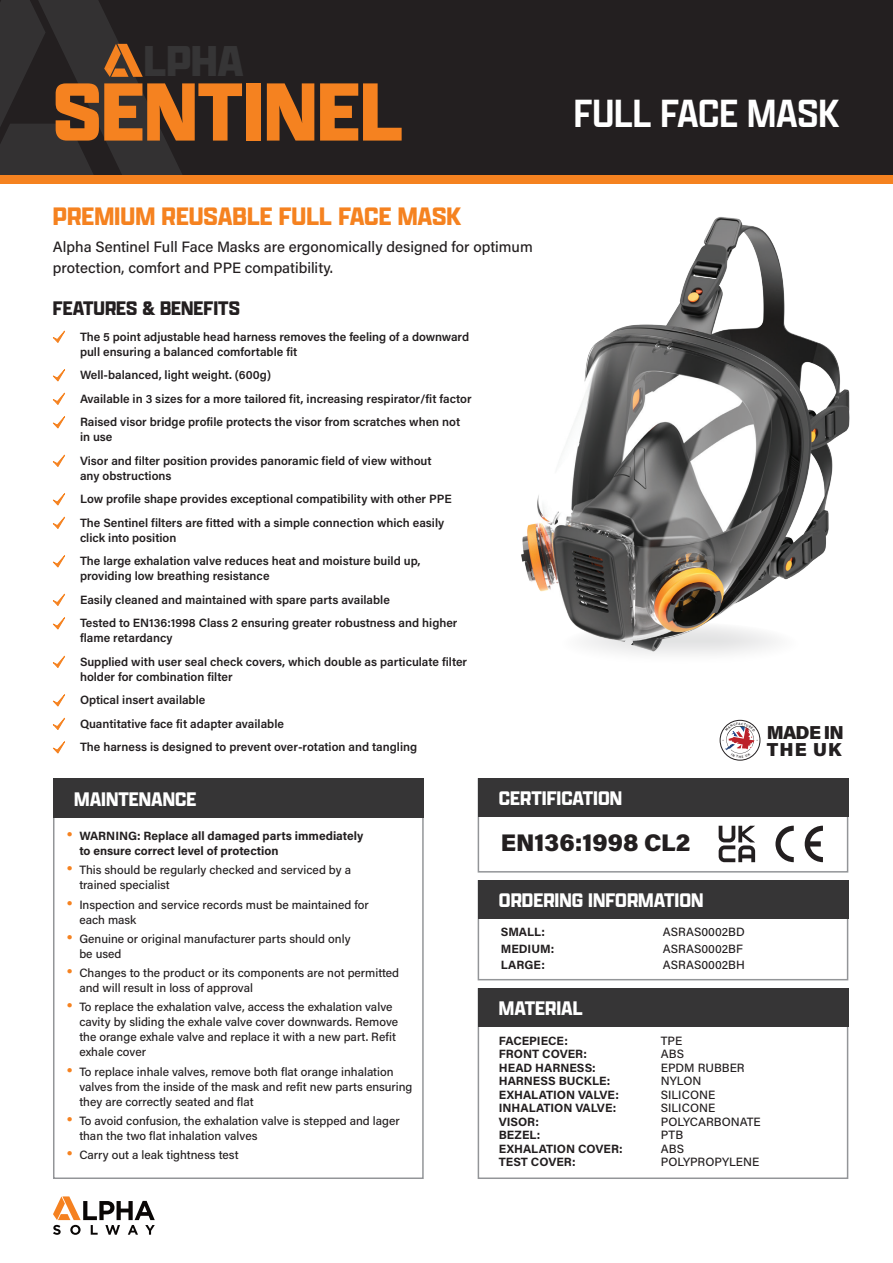
<style>
.page{position:relative;width:893px;height:1263px;background:#fff}
.page>*{position:absolute;margin:0;border:0;box-sizing:border-box;transform-origin:0 0}
.t1{font:900 87.9px "Apotek";color:#f58220}
.t2{font:900 46.05px "Apotek";color:#363536}
.t3{font:500 42px "Apotek";color:#fff}
.t4{font:700 27px "Apotek";color:#f58220}
.t5{font:900 24px "Acumin Pro";color:#231f20}
.t6{font:700 21px "Apotek";color:#fff}
.t7{font:700 21px "Apotek";color:#231f20}
.t8{font:900 18.75px/16.8px "Acumin Pro";letter-spacing:-.04em;color:#231f20}
.t9{font:500 15px/21px "Acumin Pro";color:#231f20}
.t10{font:600 12px/23.5px "Acumin Pro";color:#231f20}
.t11{font:500 12px/15px "Acumin Pro";color:#231f20}
.t12{font:700 12px/15px "Acumin Pro";color:#231f20}
.s1{font-family:"Gotham";font-weight:400;font-size:16.5px;color:#f5892c}
.s2{font-family:"Gotham";font-weight:400;font-size:16.5px;color:#f58220}
</style>
<div class="page">
<div style="left:0;top:0;width:893px;height:178px;background:#231f20"></div>
<div style="left:478px;top:778px;width:370px;height:94px;border:2px solid #939598"></div>
<div style="left:478px;top:880px;width:370px;height:100px;border:2px solid #939598"></div>
<div style="left:478px;top:988px;width:370px;height:191px;border:2px solid #939598"></div>
<svg style="left:52px;top:330px;width:13px;height:13px"></svg>
<svg style="left:53px;top:369px;width:12px;height:13px"></svg>
<svg style="left:52px;top:392px;width:13px;height:13px"></svg>
<svg style="left:53px;top:416px;width:12px;height:13px"></svg>
<svg style="left:52px;top:454px;width:13px;height:13px"></svg>
<svg style="left:53px;top:493px;width:12px;height:13px"></svg>
<svg style="left:52px;top:516px;width:13px;height:13px"></svg>
<svg style="left:53px;top:555px;width:12px;height:13px"></svg>
<svg style="left:52px;top:593px;width:13px;height:13px"></svg>
<svg style="left:53px;top:617px;width:12px;height:13px"></svg>
<svg style="left:52px;top:655px;width:13px;height:13px"></svg>
<svg style="left:53px;top:694px;width:12px;height:13px"></svg>
<svg style="left:52px;top:717px;width:13px;height:13px"></svg>
<svg style="left:53px;top:741px;width:12px;height:13px"></svg>
<div style="left:478px;top:778px;width:370px;height:38px;background:#363536"></div>
<div style="left:478px;top:880px;width:370px;height:38px;background:#363536"></div>
<div style="left:478px;top:988px;width:370px;height:38px;background:#363536"></div>
<div style="left:53px;top:781px;width:371px;height:398px;border:2px solid #939598"></div>
<div style="left:53px;top:778px;width:371px;height:39px;background:#363536"></div>
<svg style="left:0;top:0;width:183px;height:176px"></svg>
<div style="left:0;top:176px;width:893px;height:8px;background:#f58220"></div>
<div style="left:720px;top:720px;width:40px;height:40px;border:1px solid #231f20;border-radius:50%"></div>
<svg style="left:53px;top:1196px;width:102px;height:39px"></svg>
<img style="left:521px;top:217px;width:329px;height:414px">
<svg style="left:719px;top:826px;width:36px;height:36px"></svg>
<svg style="left:775px;top:826px;width:48px;height:36px"></svg>
<svg style="left:561px;top:622px;width:238px;height:43px"></svg>
<svg style="left:723px;top:722px;width:35px;height:36px"></svg>
<h2 class="t2" style="left:105px;top:32px;width:140px"><span class="s1">•</span> LPHA</h2>
<h1 class="t1" style="left:53px;top:57px;width:352px">SENTINEL</h1>
<h3 class="t4" style="left:53px;top:200px;width:410px">PREMIUM REUSABLE FULL FACE MASK</h3>
<p class="t9" style="left:53px;top:236px;width:481px">Alpha Sentinel Full Face Masks are ergonomically designed for optimum protection, comfort and PPE compatibility.</p>
<h3 class="t7" style="left:53px;top:295px;width:188px">FEATURES &amp; BENEFITS</h3>
<p class="t10" style="left:80px;top:328px;width:391px;line-height:15px">The 5 point adjustable head harness removes the feeling of a downward pull ensuring a balanced comfortable fit</p>
<p class="t10" style="left:80px;top:363px;width:393px">Well-balanced, light weight. (600g)<br>Available in 3 sizes for a more tailored fit, increasing respirator/fit factor<br>Raised visor bridge profile protects the visor from scratches when not</p>
<p class="t10" style="left:80px;top:425px;width:353px">in use<br>Visor and filter position provides panoramic field of view without</p>
<p class="t10" style="left:80px;top:463px;width:373px">any obstructions<br>Low profile shape provides exceptional compatibility with other PPE<br>The Sentinel filters are fitted with a simple connection which easily</p>
<p class="t10" style="left:80px;top:525px;width:342px">click into position<br>The large exhalation valve reduces heat and moisture build up,</p>
<p class="t10" style="left:80px;top:564px;width:379px">providing low breathing resistance<br>Easily cleaned and maintained with spare parts available<br>Tested to EN136:1998 Class 2 ensuring greater robustness and higher</p>
<p class="t10" style="left:80px;top:626px;width:389px">flame retardancy<br>Supplied with user seal check covers, which double as particulate filter</p>
<p class="t10" style="left:80px;top:664px;width:339px">holder for combination filter<br>Optical insert available<br>Quantitative face fit adapter available<br>The harness is designed to prevent over-rotation and tangling</p>
<h3 class="t3" style="left:574px;top:87px;width:267px">FULL FACE MASK</h3>
<h3 class="t8" style="left:767px;top:723px;width:79px">MADE IN<br>THE UK</h3>
<h3 class="t6" style="left:74px;top:786px;width:124px">MAINTENANCE</h3>
<p class="t12" style="left:79px;top:828px;width:285px;text-indent:-14px"><span class="s2">•</span> WARNING: Replace all damaged parts immediately to ensure correct level of protection</p>
<p class="t11" style="left:79px;top:862px;width:273px;text-indent:-14px"><span class="s2">•</span> This should be regularly checked and serviced by a trained specialist</p>
<p class="t11" style="left:79px;top:896px;width:291px;text-indent:-14px"><span class="s2">•</span> Inspection and service records must be maintained for each mask</p>
<p class="t11" style="left:79px;top:931px;width:273px;text-indent:-14px"><span class="s2">•</span> Genuine or original manufacturer parts should only be used</p>
<p class="t11" style="left:79px;top:965px;width:321px;text-indent:-14px"><span class="s2">•</span> Changes to the product or its components are not permitted and will result in loss of approval</p>
<p class="t11" style="left:79px;top:999px;width:320px;text-indent:-14px"><span class="s2">•</span> To replace the exhalation valve, access the exhalation valve cavity by sliding the exhale valve cover downwards. Remove the orange exhale valve and replace it with a new part. Refit exhale cover</p>
<p class="t11" style="left:79px;top:1063px;width:335px;text-indent:-14px"><span class="s2">•</span> To replace inhale valves, remove both flat orange inhalation valves from the inside of the mask and refit new parts ensuring they are correctly seated and flat</p>
<p class="t11" style="left:79px;top:1113px;width:322px;text-indent:-14px"><span class="s2">•</span> To avoid confusion, the exhalation valve is stepped and lager than the two flat inhalation valves</p>
<p class="t11" style="left:66px;top:1147px;width:174px"><span class="s2">•</span> Carry out a leak tightness test</p>
<h3 class="t6" style="left:499px;top:785px;width:125px">CERTIFICATION</h3>
<h3 class="t5" style="left:501px;top:826px;width:191px">EN136:1998 CL2</h3>
<h3 class="t6" style="left:499px;top:887px;width:206px">ORDERING INFORMATION</h3>
<p class="t12" style="left:501px;top:924px;width:46px">SMALL:</p>
<p class="t11" style="left:663px;top:924px;width:83px">ASRAS0002BD</p>
<p class="t12" style="left:501px;top:940px;width:55px">MEDIUM:</p>
<p class="t11" style="left:663px;top:940px;width:82px">ASRAS0002BF</p>
<p class="t12" style="left:501px;top:957px;width:46px">LARGE:</p>
<p class="t11" style="left:663px;top:957px;width:84px">ASRAS0002BH</p>
<h3 class="t6" style="left:499px;top:995px;width:85px">MATERIAL</h3>
<p class="t12" style="left:499px;top:1032px;width:71px">FACEPIECE:</p>
<p class="t11" style="left:661px;top:1032px;width:23px">TPE</p>
<p class="t12" style="left:499px;top:1046px;width:90px">FRONT COVER:</p>
<p class="t11" style="left:661px;top:1046px;width:25px">ABS</p>
<p class="t12" style="left:499px;top:1059px;width:99px">HEAD HARNESS:</p>
<p class="t11" style="left:661px;top:1059px;width:85px">EPDM RUBBER</p>
<p class="t12" style="left:499px;top:1073px;width:113px">HARNESS BUCKLE:</p>
<p class="t11" style="left:661px;top:1073px;width:42px">NYLON</p>
<p class="t12" style="left:499px;top:1086px;width:122px">EXHALATION VALVE:</p>
<p class="t11" style="left:661px;top:1086px;width:56px">SILICONE</p>
<p class="t12" style="left:499px;top:1100px;width:119px">INHALATION VALVE:</p>
<p class="t11" style="left:661px;top:1100px;width:56px">SILICONE</p>
<p class="t12" style="left:499px;top:1113px;width:42px">VISOR:</p>
<p class="t11" style="left:661px;top:1113px;width:101px">POLYCARBONATE</p>
<p class="t12" style="left:499px;top:1127px;width:43px">BEZEL:</p>
<p class="t11" style="left:661px;top:1127px;width:24px">PTB</p>
<p class="t12" style="left:499px;top:1140px;width:125px">EXHALATION COVER:</p>
<p class="t11" style="left:661px;top:1140px;width:25px">ABS</p>
<p class="t12" style="left:499px;top:1154px;width:78px">TEST COVER:</p>
<p class="t11" style="left:661px;top:1154px;width:100px">POLYPROPYLENE</p>
</div>
